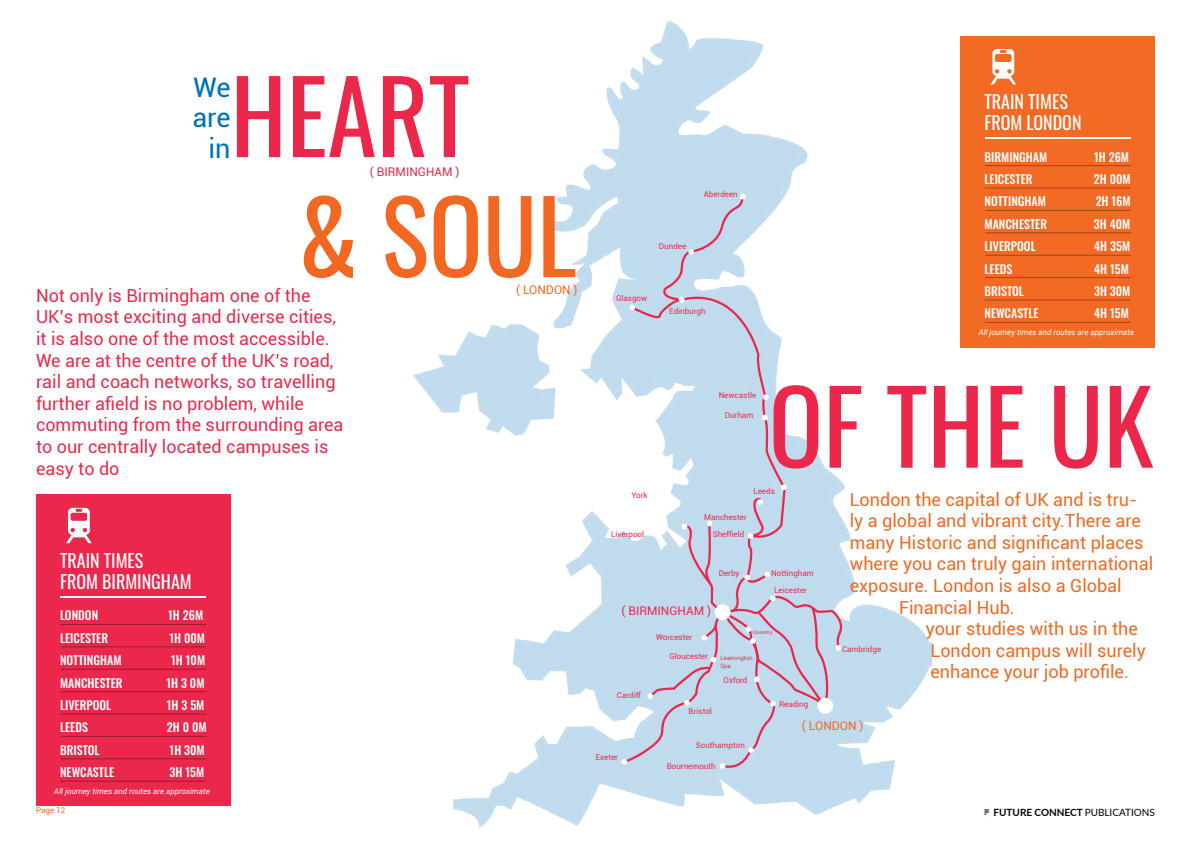
<style>
.page{position:relative;width:1191px;height:842px;background:#fff}
.page>*{position:absolute;margin:0;border:0;box-sizing:border-box;transform-origin:0 0}
.t1{font:101px "Oswald";color:#eb284b}
.t2{font:100px "Oswald";color:#f26722}
.t3{font:100px "Oswald";color:#eb284b}
.t4{font:27px/30.4px "Roboto";letter-spacing:-.005em;color:#0071bc;text-align:center}
.t5{font:18px/21.6px "Roboto";color:#e92c4d}
.t6{font:18px "Roboto";color:#f26a23}
.t7{font:18px/21.6px "Oswald";color:#fff}
.t8{font:500 12px "Oswald";color:#fff}
.t9{font:12px "Roboto";color:#e92c4d}
.t10{font:12px "Roboto";color:#f26a23}
.t11{font:12px "Roboto";color:#f26a24}
.t12{font:700 10px "Lato";color:#000}
.t13{font:8px "Roboto";color:#e92c4d}
.t14{font:italic 8px "Roboto";color:#fff}
.t15{font:8px "Roboto";color:#f26a24}
.t16{font:6px/7.2px "Roboto";color:#e92c4d}
.t17{font:5px "Roboto";color:#e92c4d}
.s1{font-weight:400}
</style>
<div class="page">
<svg style="left:982px;top:809px;width:8px;height:6px"></svg>
<img style="left:413px;top:21px;width:518px;height:807px">
<div style="left:36px;top:495px;width:194px;height:311px;background:#eb284b"></div>
<hr style="left:61px;top:596px;width:145px;height:2px;background:#fff">
<svg style="left:66px;top:508px;width:26px;height:35px"></svg>
<hr style="left:61px;top:624px;width:145px;height:1px;background:#000">
<hr style="left:61px;top:647px;width:145px;height:1px;background:#000">
<hr style="left:61px;top:669px;width:145px;height:1px;background:#000">
<hr style="left:61px;top:691px;width:145px;height:1px;background:#000">
<hr style="left:61px;top:714px;width:145px;height:1px;background:#000">
<hr style="left:61px;top:736px;width:145px;height:1px;background:#000">
<hr style="left:61px;top:758px;width:145px;height:1px;background:#000">
<hr style="left:61px;top:781px;width:145px;height:1px;background:#000">
<div style="left:960px;top:36px;width:195px;height:311px;background:#f26a24"></div>
<hr style="left:985px;top:137px;width:145px;height:2px;background:#fff">
<svg style="left:991px;top:49px;width:25px;height:35px"></svg>
<svg style="left:629px;top:287px;width:158px;height:210px"></svg>
<svg style="left:780px;top:484px;width:7px;height:6px"></svg>
<svg style="left:761px;top:414px;width:7px;height:7px"></svg>
<svg style="left:762px;top:394px;width:7px;height:6px"></svg>
<svg style="left:662px;top:194px;width:84px;height:109px;background:#c7d5e8"></svg>
<svg style="left:629px;top:304px;width:6px;height:7px"></svg>
<svg style="left:621px;top:497px;width:221px;height:272px;background:#c5d5e7"></svg>
<hr style="left:985px;top:165px;width:145px;height:1px;background:#000">
<hr style="left:985px;top:188px;width:145px;height:1px;background:#000">
<hr style="left:985px;top:210px;width:145px;height:1px;background:#000">
<hr style="left:985px;top:233px;width:145px;height:1px;background:#000">
<hr style="left:985px;top:255px;width:145px;height:1px;background:#000">
<hr style="left:985px;top:277px;width:145px;height:1px;background:#000">
<hr style="left:985px;top:300px;width:145px;height:1px;background:#000">
<hr style="left:985px;top:322px;width:145px;height:1px;background:#000">
<h2 class="t3" style="left:230px;top:27px;width:241px">HEART</h2>
<h3 class="t4" style="left:192px;top:71px;width:40px">We are in</h3>
<p class="t9" style="left:370px;top:163px;width:91px">( BIRMINGHAM )</p>
<h2 class="t2" style="left:298px;top:147px;width:280px">&amp; SOUL</h2>
<p class="t5" style="left:36px;top:284px;width:309px">Not only is Birmingham one of the UK’s most exciting and diverse cities, it is also one of the most accessible.<br>We are at the centre of the UK’s road, rail and coach networks, so travelling further afield is no problem, while commuting from the surrounding area to our centrally located campuses is easy to do</p>
<p class="t7" style="left:60px;top:548px;width:133px">TRAIN TIMES<br>FROM BIRMINGHAM</p>
<p class="t8" style="left:60px;top:609px;width:40px">LONDON</p>
<p class="t8" style="left:168px;top:609px;width:37px">1H 26M</p>
<p class="t8" style="left:60px;top:632px;width:50px">LEICESTER</p>
<p class="t8" style="left:169px;top:632px;width:37px">1H 00M</p>
<p class="t8" style="left:60px;top:654px;width:63px">NOTTINGHAM</p>
<p class="t8" style="left:171px;top:654px;width:35px">1H 10M</p>
<p class="t8" style="left:60px;top:676px;width:64px">MANCHESTER</p>
<p class="t8" style="left:166px;top:676px;width:40px">1H 3 0M</p>
<p class="t8" style="left:60px;top:699px;width:53px">LIVERPOOL</p>
<p class="t8" style="left:167px;top:699px;width:39px">1H 3 5M</p>
<p class="t8" style="left:60px;top:721px;width:29px">LEEDS</p>
<p class="t8" style="left:167px;top:721px;width:41px">2H 0 0M</p>
<p class="t8" style="left:60px;top:743px;width:41px">BRISTOL</p>
<p class="t8" style="left:170px;top:743px;width:37px">1H 30M</p>
<p class="t8" style="left:60px;top:766px;width:56px">NEWCASTLE</p>
<p class="t8" style="left:170px;top:766px;width:36px">3H 15M</p>
<p class="t14" style="left:54px;top:786px;width:157px">All journey times and routes are approximate</p>
<p class="t10" style="left:516px;top:282px;width:63px">( LONDON )</p>
<p class="t13" style="left:704px;top:188px;width:35px">Aberdeen</p>
<p class="t13" style="left:659px;top:241px;width:29px">Dundee</p>
<p class="t13" style="left:616px;top:292px;width:33px">Glasgow</p>
<p class="t13" style="left:669px;top:305px;width:38px">Edinburgh</p>
<p class="t7" style="left:984px;top:89px;width:99px">TRAIN TIMES<br>FROM LONDON</p>
<p class="t8" style="left:984px;top:150px;width:64px">BIRMINGHAM</p>
<p class="t8" style="left:1094px;top:150px;width:37px">1H 26M</p>
<p class="t8" style="left:984px;top:173px;width:50px">LEICESTER</p>
<p class="t8" style="left:1093px;top:173px;width:38px">2H 00M</p>
<p class="t8" style="left:984px;top:195px;width:63px">NOTTINGHAM</p>
<p class="t8" style="left:1095px;top:195px;width:37px">2H 16M</p>
<p class="t8" style="left:984px;top:218px;width:64px">MANCHESTER</p>
<p class="t8" style="left:1093px;top:218px;width:38px">3H 40M</p>
<p class="t8" style="left:984px;top:240px;width:53px">LIVERPOOL</p>
<p class="t8" style="left:1094px;top:240px;width:38px">4H 35M</p>
<p class="t8" style="left:984px;top:262px;width:29px">LEEDS</p>
<p class="t8" style="left:1094px;top:262px;width:36px">4H 15M</p>
<p class="t8" style="left:984px;top:285px;width:41px">BRISTOL</p>
<p class="t8" style="left:1094px;top:285px;width:38px">3H 30M</p>
<p class="t8" style="left:984px;top:307px;width:56px">NEWCASTLE</p>
<p class="t8" style="left:1094px;top:307px;width:36px">4H 15M</p>
<p class="t14" style="left:978px;top:327px;width:157px">All journey times and routes are approximate</p>
<p class="t13" style="left:718px;top:390px;width:39px">Newcastle</p>
<p class="t13" style="left:724px;top:410px;width:30px">Durham</p>
<h1 class="t1" style="left:768px;top:337px;width:386px">OF THE UK</h1>
<p class="t13" style="left:631px;top:490px;width:18px">York</p>
<p class="t13" style="left:611px;top:528px;width:35px">Liverpool</p>
<p class="t13" style="left:753px;top:485px;width:23px">Leeds</p>
<p class="t13" style="left:704px;top:512px;width:44px">Manchester</p>
<p class="t13" style="left:713px;top:528px;width:33px">Sheffield</p>
<p class="t13" style="left:718px;top:568px;width:22px">Derby</p>
<p class="t13" style="left:771px;top:568px;width:44px">Nottingham</p>
<p class="t13" style="left:774px;top:585px;width:34px">Leicester</p>
<p class="t9" style="left:621px;top:602px;width:91px">( BIRMINGHAM )</p>
<p class="t13" style="left:656px;top:631px;width:38px">Worcester</p>
<p class="t13" style="left:617px;top:690px;width:26px">Cardiff</p>
<p class="t13" style="left:669px;top:651px;width:40px">Gloucester</p>
<p class="t13" style="left:688px;top:705px;width:25px">Bristol</p>
<p class="t17" style="left:752px;top:629px;width:21px">Coventry</p>
<p class="t16" style="left:720px;top:654px;width:34px">Leamington<br>Spa</p>
<p class="t13" style="left:723px;top:675px;width:25px">Oxford</p>
<p class="t13" style="left:779px;top:699px;width:31px">Reading</p>
<p class="t6" style="left:849px;top:486px;width:289px">London the capital of UK and is tru-</p>
<p class="t6" style="left:849px;top:508px;width:293px">ly a global and vibrant city.There are</p>
<p class="t6" style="left:849px;top:530px;width:295px">many Historic and significant places</p>
<p class="t6" style="left:849px;top:551px;width:305px">where you can truly gain international</p>
<p class="t6" style="left:849px;top:573px;width:273px">exposure. London is also a Global</p>
<p class="t6" style="left:899px;top:594px;width:117px">Financial Hub.</p>
<p class="t6" style="left:926px;top:616px;width:213px">your studies with us in the</p>
<p class="t6" style="left:930px;top:638px;width:217px">London campus will surely</p>
<p class="t6" style="left:930px;top:659px;width:200px">enhance your job profile.</p>
<p class="t13" style="left:842px;top:643px;width:41px">Cambridge</p>
<p class="t13" style="left:596px;top:751px;width:24px">Exeter</p>
<p class="t13" style="left:696px;top:740px;width:50px">Southampton</p>
<p class="t13" style="left:666px;top:760px;width:51px">Bournemouth</p>
<p class="t11" style="left:802px;top:717px;width:63px">( LONDON )</p>
<p class="t15" style="left:36px;top:804px;width:31px">Page 12</p>
<p class="t12" style="left:993px;top:805px;width:163px">FUTURE CONNECT <span class="s1">PUBLICATIONS</span></p>
</div>
